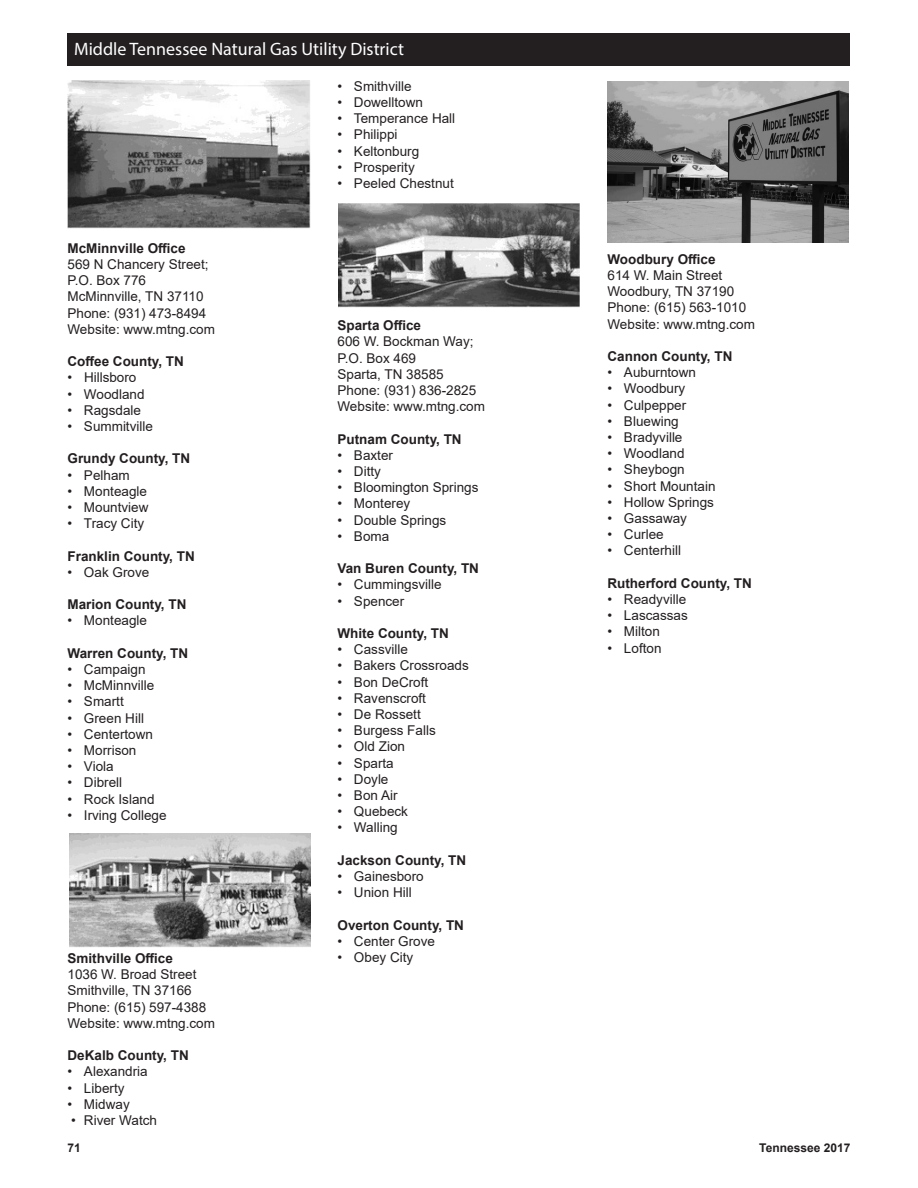
<style>
.page{position:relative;width:918px;height:1188px;background:#fff}
.page>*{position:absolute;margin:0;border:0;box-sizing:border-box;transform-origin:0 0}
.t1{font:18px "Myriad Pro";color:#fff}
.t2{font:13.5px "Arial";color:#231f20}
.t3{font:700 13.5px "Arial";color:#231f20}
.t4{font:700 12px "Arial";color:#231f20}
</style>
<div class="page">
<div style="left:68px;top:34px;width:782px;height:32px;background:#231f20"></div>
<img style="left:67px;top:81px;width:243px;height:147px">
<img style="left:69px;top:833px;width:242px;height:114px">
<img style="left:338px;top:204px;width:242px;height:103px">
<img style="left:608px;top:81px;width:241px;height:162px">
<p class="t1" style="left:74px;top:38px;width:332px">Middle Tennessee Natural Gas Utility District</p>
<p class="t3" style="left:68px;top:239px;width:120px">McMinnville Office</p>
<p class="t2" style="left:68px;top:255px;width:143px">569 N Chancery Street;</p>
<p class="t2" style="left:68px;top:271px;width:80px">P.O. Box 776</p>
<p class="t2" style="left:68px;top:287px;width:138px">McMinnville, TN 37110</p>
<p class="t2" style="left:68px;top:304px;width:140px">Phone: (931) 473-8494</p>
<p class="t2" style="left:68px;top:320px;width:149px">Website: www.mtng.com</p>
<p class="t3" style="left:68px;top:352px;width:118px">Coffee County, TN</p>
<p class="t2" style="left:68px;top:368px;width:71px">• Hillsboro</p>
<p class="t2" style="left:68px;top:385px;width:79px">• Woodland</p>
<p class="t2" style="left:68px;top:401px;width:75px">• Ragsdale</p>
<p class="t2" style="left:68px;top:417px;width:87px">• Summitville</p>
<p class="t3" style="left:68px;top:449px;width:124px">Grundy County, TN</p>
<p class="t2" style="left:68px;top:466px;width:64px">• Pelham</p>
<p class="t2" style="left:68px;top:482px;width:81px">• Monteagle</p>
<p class="t2" style="left:68px;top:498px;width:83px">• Mountview</p>
<p class="t2" style="left:68px;top:514px;width:78px">• Tracy City</p>
<p class="t3" style="left:68px;top:546px;width:129px">Franklin County, TN</p>
<p class="t2" style="left:68px;top:563px;width:83px">• Oak Grove</p>
<p class="t3" style="left:68px;top:595px;width:120px">Marion County, TN</p>
<p class="t2" style="left:68px;top:611px;width:81px">• Monteagle</p>
<p class="t3" style="left:68px;top:644px;width:122px">Warren County, TN</p>
<p class="t2" style="left:68px;top:660px;width:80px">• Campaign</p>
<p class="t2" style="left:68px;top:676px;width:88px">• McMinnville</p>
<p class="t2" style="left:68px;top:692px;width:58px">• Smartt</p>
<p class="t2" style="left:68px;top:709px;width:78px">• Green Hill</p>
<p class="t2" style="left:68px;top:725px;width:87px">• Centertown</p>
<p class="t2" style="left:68px;top:741px;width:70px">• Morrison</p>
<p class="t2" style="left:68px;top:757px;width:48px">• Viola</p>
<p class="t2" style="left:68px;top:773px;width:56px">• Dibrell</p>
<p class="t2" style="left:68px;top:790px;width:89px">• Rock Island</p>
<p class="t2" style="left:68px;top:806px;width:101px">• Irving College</p>
<p class="t3" style="left:68px;top:949px;width:107px">Smithville Office</p>
<p class="t2" style="left:68px;top:965px;width:131px">1036 W. Broad Street</p>
<p class="t2" style="left:68px;top:981px;width:126px">Smithville, TN 37166</p>
<p class="t2" style="left:68px;top:997px;width:140px">Phone: (615) 597-4388</p>
<p class="t2" style="left:68px;top:1014px;width:149px">Website: www.mtng.com</p>
<p class="t3" style="left:68px;top:1046px;width:123px">DeKalb County, TN</p>
<p class="t2" style="left:68px;top:1062px;width:82px">• Alexandria</p>
<p class="t2" style="left:68px;top:1078px;width:59px">• Liberty</p>
<p class="t2" style="left:68px;top:1095px;width:64px">• Midway</p>
<p class="t2" style="left:71px;top:1111px;width:87px">• River Watch</p>
<p class="t2" style="left:338px;top:77px;width:76px">• Smithville</p>
<p class="t2" style="left:338px;top:93px;width:87px">• Dowelltown</p>
<p class="t2" style="left:338px;top:109px;width:119px">• Temperance Hall</p>
<p class="t2" style="left:338px;top:125px;width:62px">• Philippi</p>
<p class="t2" style="left:338px;top:142px;width:83px">• Keltonburg</p>
<p class="t2" style="left:338px;top:158px;width:79px">• Prosperity</p>
<p class="t2" style="left:338px;top:174px;width:118px">• Peeled Chestnut</p>
<p class="t3" style="left:338px;top:316px;width:85px">Sparta Office</p>
<p class="t2" style="left:338px;top:332px;width:138px">606 W. Bockman Way;</p>
<p class="t2" style="left:338px;top:349px;width:80px">P.O. Box 469</p>
<p class="t2" style="left:338px;top:365px;width:108px">Sparta, TN 38585</p>
<p class="t2" style="left:338px;top:381px;width:140px">Phone: (931) 836-2825</p>
<p class="t2" style="left:338px;top:397px;width:149px">Website: www.mtng.com</p>
<p class="t3" style="left:338px;top:429px;width:126px">Putnam County, TN</p>
<p class="t2" style="left:338px;top:446px;width:57px">• Baxter</p>
<p class="t2" style="left:338px;top:462px;width:45px">• Ditty</p>
<p class="t2" style="left:338px;top:478px;width:143px">• Bloomington Springs</p>
<p class="t2" style="left:338px;top:494px;width:74px">• Monterey</p>
<p class="t2" style="left:338px;top:511px;width:110px">• Double Springs</p>
<p class="t2" style="left:338px;top:527px;width:53px">• Boma</p>
<p class="t3" style="left:338px;top:559px;width:143px">Van Buren County, TN</p>
<p class="t2" style="left:338px;top:575px;width:106px">• Cummingsville</p>
<p class="t2" style="left:338px;top:592px;width:68px">• Spencer</p>
<p class="t3" style="left:338px;top:624px;width:113px">White County, TN</p>
<p class="t2" style="left:338px;top:640px;width:72px">• Cassville</p>
<p class="t2" style="left:338px;top:656px;width:133px">• Bakers Crossroads</p>
<p class="t2" style="left:338px;top:673px;width:92px">• Bon DeCroft</p>
<p class="t2" style="left:338px;top:689px;width:90px">• Ravenscroft</p>
<p class="t2" style="left:338px;top:705px;width:85px">• De Rossett</p>
<p class="t2" style="left:338px;top:721px;width:100px">• Burgess Falls</p>
<p class="t2" style="left:338px;top:737px;width:69px">• Old Zion</p>
<p class="t2" style="left:338px;top:754px;width:58px">• Sparta</p>
<p class="t2" style="left:338px;top:770px;width:53px">• Doyle</p>
<p class="t2" style="left:338px;top:786px;width:62px">• Bon Air</p>
<p class="t2" style="left:338px;top:802px;width:72px">• Quebeck</p>
<p class="t2" style="left:338px;top:818px;width:62px">• Walling</p>
<p class="t3" style="left:338px;top:850px;width:130px">Jackson County, TN</p>
<p class="t2" style="left:338px;top:867px;width:88px">• Gainesboro</p>
<p class="t2" style="left:338px;top:883px;width:76px">• Union Hill</p>
<p class="t3" style="left:338px;top:915px;width:128px">Overton County, TN</p>
<p class="t2" style="left:338px;top:932px;width:99px">• Center Grove</p>
<p class="t2" style="left:338px;top:948px;width:77px">• Obey City</p>
<p class="t3" style="left:608px;top:250px;width:110px">Woodbury Office</p>
<p class="t2" style="left:608px;top:266px;width:116px">614 W. Main Street</p>
<p class="t2" style="left:608px;top:282px;width:128px">Woodbury, TN 37190</p>
<p class="t2" style="left:608px;top:298px;width:140px">Phone: (615) 563-1010</p>
<p class="t2" style="left:608px;top:315px;width:149px">Website: www.mtng.com</p>
<p class="t3" style="left:608px;top:347px;width:126px">Cannon County, TN</p>
<p class="t2" style="left:608px;top:363px;width:90px">• Auburntown</p>
<p class="t2" style="left:608px;top:379px;width:79px">• Woodbury</p>
<p class="t2" style="left:608px;top:396px;width:80px">• Culpepper</p>
<p class="t2" style="left:608px;top:412px;width:73px">• Bluewing</p>
<p class="t2" style="left:608px;top:428px;width:77px">• Bradyville</p>
<p class="t2" style="left:608px;top:444px;width:79px">• Woodland</p>
<p class="t2" style="left:608px;top:460px;width:79px">• Sheybogn</p>
<p class="t2" style="left:608px;top:477px;width:110px">• Short Mountain</p>
<p class="t2" style="left:608px;top:493px;width:108px">• Hollow Springs</p>
<p class="t2" style="left:608px;top:509px;width:81px">• Gassaway</p>
<p class="t2" style="left:608px;top:525px;width:58px">• Curlee</p>
<p class="t2" style="left:608px;top:541px;width:75px">• Centerhill</p>
<p class="t3" style="left:608px;top:574px;width:146px">Rutherford County, TN</p>
<p class="t2" style="left:608px;top:590px;width:80px">• Readyville</p>
<p class="t2" style="left:608px;top:606px;width:82px">• Lascassas</p>
<p class="t2" style="left:608px;top:622px;width:54px">• Milton</p>
<p class="t2" style="left:608px;top:639px;width:56px">• Lofton</p>
<p class="t4" style="left:68px;top:1139px;width:15px">71</p>
<p class="t4" style="left:759px;top:1139px;width:93px">Tennessee 2017</p>
</div>
